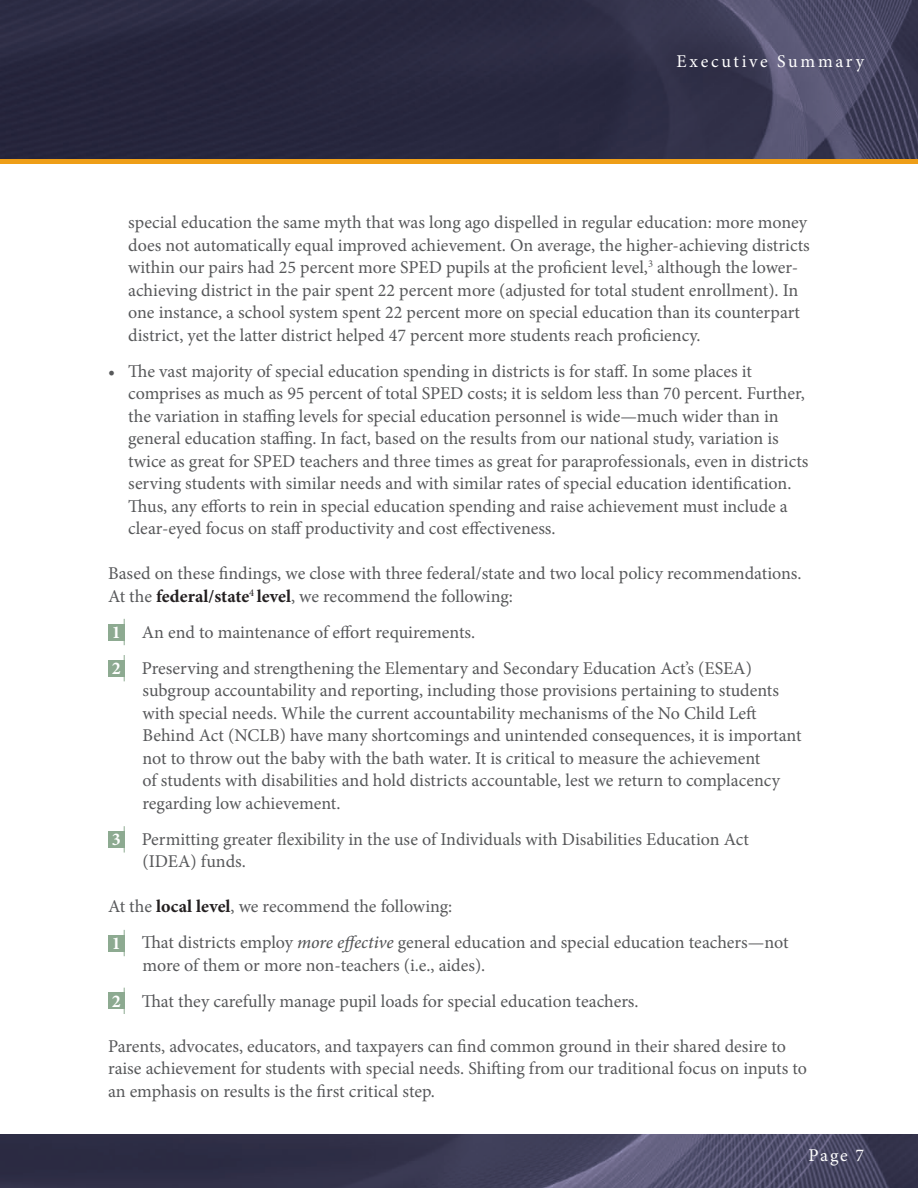
<style>
.page{position:relative;width:918px;height:1188px;background:#fff}
.page>*{position:absolute;margin:0;border:0;box-sizing:border-box;transform-origin:0 0}
.t1{font:18px/22.5px "Minion Pro";color:#57585a}
.t2{font:18px "Minion Pro";letter-spacing:.145em;color:#fff}
.t3{font:700 18px "Minion Pro";color:#fff}
.s1{font-weight:700;color:#231f20}
.s2{font-weight:500;font-style:italic}
</style>
<div class="page">
<img style="left:0;top:0;width:918px;height:159px">
<img style="left:0;top:1134px;width:918px;height:54px">
<hr style="left:0;top:159px;width:918px;height:4px;background:#ee9e18">
<div style="left:108px;top:624px;width:16px;height:16px;background:#8daa91"></div>
<svg style="left:124px;top:619px;width:1px;height:26px"></svg>
<div style="left:108px;top:935px;width:16px;height:16px;background:#8daa91"></div>
<svg style="left:124px;top:930px;width:1px;height:26px"></svg>
<div style="left:108px;top:660px;width:16px;height:16px;background:#8daa91"></div>
<svg style="left:124px;top:655px;width:1px;height:26px"></svg>
<div style="left:108px;top:993px;width:16px;height:16px;background:#8daa91"></div>
<svg style="left:124px;top:988px;width:1px;height:26px"></svg>
<div style="left:108px;top:831px;width:16px;height:16px;background:#8daa91"></div>
<svg style="left:124px;top:826px;width:1px;height:27px"></svg>
<p class="t2" style="left:677px;top:49px;width:189px">Executive Summary</p>
<p class="t1" style="left:128px;top:212px;width:683px">special education the same myth that was long ago dispelled in regular education: more money does not automatically equal improved achievement. On average, the higher-achieving districts within our pairs had 25 percent more SPED pupils at the proficient level,<sup>3</sup> although the lower&shy;achieving district in the pair spent 22 percent more (adjusted for total student enrollment). In one instance, a school system spent 22 percent more on special education than its counterpart district, yet the latter district helped 47 percent more students reach proficiency.</p>
<p class="t1" style="left:128px;top:360px;width:682px;text-indent:-20px">• The vast majority of special education spending in districts is for staff. In some places it comprises as much as 95 percent of total SPED costs; it is seldom less than 70 percent. Further, the variation in staffing levels for special education personnel is wide—much wider than in general education staffing. In fact, based on the results from our national study, variation is twice as great for SPED teachers and three times as great for paraprofessionals, even in districts serving students with similar needs and with similar rates of special education identification.<br>Thus, any efforts to rein in special education spending and raise achievement must include a clear-eyed focus on staff productivity and cost effectiveness.</p>
<p class="t1" style="left:108px;top:563px;width:695px">Based on these findings, we close with three federal/state and two local policy recommendations.<br>At the <span class="s1">federal/state</span><sup>4</sup> <span class="s1">level</span>, we recommend the following:</p>
<p class="t1" style="left:142px;top:621px;width:335px">An end to maintenance of effort requirements.</p>
<p class="t1" style="left:142px;top:657px;width:661px">Preserving and strengthening the Elementary and Secondary Education Act’s (ESEA) subgroup accountability and reporting, including those provisions pertaining to students with special needs. While the current accountability mechanisms of the No Child Left Behind Act (NCLB) have many shortcomings and unintended consequences, it is important not to throw out the baby with the bath water. It is critical to measure the achievement<br>of students with disabilities and hold districts accountable, lest we return to complacency regarding low achievement.</p>
<p class="t1" style="left:142px;top:828px;width:609px">Permitting greater flexibility in the use of Individuals with Disabilities Education Act (IDEA) funds.</p>
<p class="t1" style="left:108px;top:896px;width:346px">At the <span class="s1">local level</span>, we recommend the following:</p>
<p class="t1" style="left:142px;top:932px;width:648px">That districts employ <span class="s2">more effective</span> general education and special education teachers—not more of them or more non-teachers (i.e., aides).</p>
<p class="t1" style="left:142px;top:990px;width:498px">That they carefully manage pupil loads for special education teachers.</p>
<p class="t1" style="left:108px;top:1035px;width:700px">Parents, advocates, educators, and taxpayers can find common ground in their shared desire to raise achievement for students with special needs. Shifting from our traditional focus on inputs to an emphasis on results is the first critical step.</p>
<p class="t3" style="left:112px;top:619px;width:10px">1</p>
<p class="t3" style="left:112px;top:656px;width:10px">2</p>
<p class="t3" style="left:112px;top:827px;width:10px">3</p>
<p class="t3" style="left:112px;top:930px;width:10px">1</p>
<p class="t3" style="left:112px;top:988px;width:10px">2</p>
<p class="t2" style="left:809px;top:1143px;width:57px">Page 7</p>
</div>
